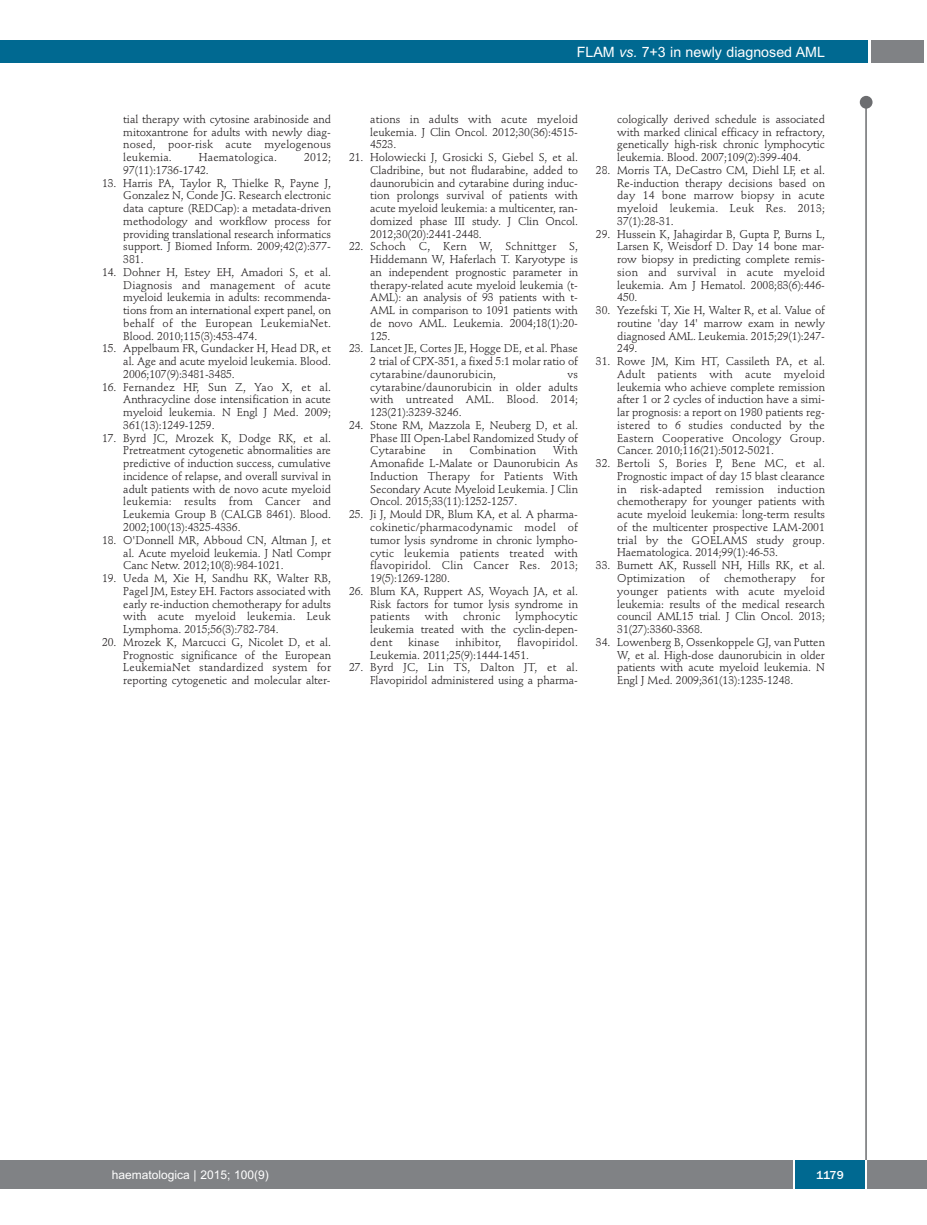
<style>
.page{position:relative;width:927px;height:1225px;background:#fff}
.page>*{position:absolute;margin:0;border:0;box-sizing:border-box;transform-origin:0 0}
.t1{font:14.25px "Arial";color:#fff}
.t2{font:12px "Arial";color:#fff}
.t3{font:500 12px "Franklin Gothic";color:#fff}
.t4{font:11.25px/12.8px "Stempel Schneidler";letter-spacing:-.005em;color:#231f20;text-align:justify}
.t5{font:11.25px "Stempel Schneidler";letter-spacing:.015em;color:#231f20}
.s1{font-style:italic}
</style>
<div class="page">
<div style="left:860px;top:96px;width:12px;height:13px;background:#6c6d70;border-radius:50%"></div>
<hr style="left:865px;top:98px;width:2px;height:1062px;background:#6c6d70">
<div style="left:871px;top:40px;width:52px;height:22px;background:#808285"></div>
<div style="left:18px;top:40px;width:849px;height:22px;background:#006991"></div>
<div style="left:17px;top:1160px;width:910px;height:28px;background:#808285"></div>
<div style="left:795px;top:1160px;width:70px;height:28px;background:#006991"></div>
<hr style="left:793px;top:1160px;width:2px;height:28px;background:#fff">
<hr style="left:865px;top:1160px;width:2px;height:28px;background:#fff">
<div style="left:0;top:40px;width:19px;height:22px;background:#006991"></div>
<div style="left:0;top:1160px;width:18px;height:28px;background:#808285"></div>
<p class="t1" style="left:577px;top:44px;width:250px">FLAM <span class="s1">vs.</span> 7+3 in newly diagnosed AML</p>
<p class="t4" style="left:123px;top:114px;width:209px">tial therapy with cytosine arabinoside and mitoxantrone for adults with newly diag&shy;nosed, poor-risk acute myelogenous leukemia.</p>
<p class="t5" style="left:199px;top:153px;width:80px">Haematologica.</p>
<p class="t4" style="left:304px;top:152px;width:28px">2012;</p>
<p class="t4" style="left:123px;top:165px;width:87px">97(11):1736-1742.</p>
<p class="t4" style="left:123px;top:177px;width:209px;text-indent:-21px">13. Harris PA, Taylor R, Thielke R, Payne J, Gonzalez N, Conde JG. Research electronic data capture (REDCap): a metadata-driven methodology and workflow process for providing translational research informatics support. J Biomed Inform. 2009;42(2):377- 381.</p>
<p class="t4" style="left:123px;top:267px;width:209px;text-indent:-21px">14. Dohner H, Estey EH, Amadori S, et al.<br>Diagnosis and management of acute myeloid leukemia in adults: recommenda&shy;tions from an international expert panel, on behalf of the European LeukemiaNet.<br>Blood. 2010;115(3):453-474.</p>
<p class="t4" style="left:123px;top:343px;width:209px;text-indent:-21px">15. Appelbaum FR, Gundacker H, Head DR, et al. Age and acute myeloid leukemia. Blood.<br>2006;107(9):3481-3485.</p>
<p class="t4" style="left:123px;top:381px;width:209px;text-indent:-21px">16. Fernandez HF, Sun Z, Yao X, et al.<br>Anthracycline dose intensification in acute myeloid leukemia. N Engl J Med. 2009; 361(13):1249-1259.</p>
<p class="t4" style="left:123px;top:432px;width:209px;text-indent:-21px">17. Byrd JC, Mrozek K, Dodge RK, et al.<br>Pretreatment cytogenetic abnormalities are predictive of induction success, cumulative incidence of relapse, and overall survival in adult patients with de novo acute myeloid leukemia: results from Cancer and Leukemia Group B (CALGB 8461). Blood.<br>2002;100(13):4325-4336.</p>
<p class="t4" style="left:123px;top:534px;width:209px;text-indent:-21px">18. O'Donnell MR, Abboud CN, Altman J, et al. Acute myeloid leukemia. J Natl Compr Canc Netw. 2012;10(8):984-1021.</p>
<p class="t4" style="left:123px;top:573px;width:209px;text-indent:-21px">19. Ueda M, Xie H, Sandhu RK, Walter RB, Pagel JM, Estey EH. Factors associated with early re-induction chemotherapy for adults with acute myeloid leukemia. Leuk Lymphoma. 2015;56(3):782-784.</p>
<p class="t4" style="left:123px;top:636px;width:209px;text-indent:-21px">20. Mrozek K, Marcucci G, Nicolet D, et al.<br>Prognostic significance of the European LeukemiaNet standardized system for reporting cytogenetic and molecular alter-</p>
<p class="t4" style="left:370px;top:114px;width:209px">ations in adults with acute myeloid leukemia. J Clin Oncol. 2012;30(36):4515- 4523.</p>
<p class="t4" style="left:370px;top:152px;width:209px;text-indent:-21px">21. Holowiecki J, Grosicki S, Giebel S, et al.<br>Cladribine, but not fludarabine, added to daunorubicin and cytarabine during induc&shy;tion prolongs survival of patients with acute myeloid leukemia: a multicenter, ran&shy;domized phase III study. J Clin Oncol.<br>2012;30(20):2441-2448.</p>
<p class="t4" style="left:370px;top:241px;width:209px;text-indent:-21px">22. Schoch C, Kern W, Schnittger S, Hiddemann W, Haferlach T. Karyotype is an independent prognostic parameter in therapy-related acute myeloid leukemia (t-AML): an analysis of 93 patients with t-AML in comparison to 1091 patients with de novo AML. Leukemia. 2004;18(1):20- 125.</p>
<p class="t4" style="left:370px;top:343px;width:209px;text-indent:-21px">23. Lancet JE, Cortes JE, Hogge DE, et al. Phase 2 trial of CPX-351, a fixed 5:1 molar ratio of cytarabine/daunorubicin,</p>
<p class="t4" style="left:370px;top:369px;width:209px;text-indent:197px">vs cytarabine/daunorubicin in older adults with untreated AML. Blood. 2014; 123(21):3239-3246.</p>
<p class="t4" style="left:370px;top:420px;width:209px;text-indent:-21px">24. Stone RM, Mazzola E, Neuberg D, et al.<br>Phase III Open-Label Randomized Study of Cytarabine</p>
<p class="t4" style="left:370px;top:445px;width:209px;text-indent:183px">With Amonafide L-Malate or Daunorubicin As Induction Therapy for Patients With Secondary Acute Myeloid Leukemia. J Clin Oncol. 2015;33(11):1252-1257.</p>
<p class="t4" style="left:370px;top:509px;width:209px;text-indent:-21px">25. Ji J, Mould DR, Blum KA, et al. A pharma&shy;cokinetic/pharmacodynamic model of tumor lysis syndrome in chronic lympho&shy;cytic leukemia patients treated with flavopiridol. Clin Cancer Res. 2013; 19(5):1269-1280.</p>
<p class="t4" style="left:370px;top:585px;width:209px;text-indent:-21px">26. Blum KA, Ruppert AS, Woyach JA, et al.<br>Risk factors for tumor lysis syndrome in patients</p>
<p class="t4" style="left:443px;top:445px;width:11px">in</p>
<p class="t5" style="left:470px;top:446px;width:68px">Combination</p>
<p class="t4" style="left:370px;top:611px;width:209px;text-indent:145px">lymphocytic leukemia treated with the cyclin-depen&shy;dent</p>
<p class="t4" style="left:425px;top:611px;width:25px">with</p>
<p class="t5" style="left:463px;top:612px;width:39px">chronic</p>
<p class="t4" style="left:370px;top:636px;width:209px;text-indent:147px">flavopiridol.<br>Leukemia. 2011;25(9):1444-1451.</p>
<p class="t4" style="left:349px;top:662px;width:230px;text-align:right">27. Byrd JC, Lin TS, Dalton JT, et al.<br>Flavopiridol administered using a pharma-</p>
<p class="t4" style="left:408px;top:636px;width:33px">kinase</p>
<p class="t5" style="left:455px;top:637px;width:48px">inhibitor,</p>
<p class="t4" style="left:617px;top:114px;width:209px">cologically derived schedule is associated with marked clinical efficacy in refractory, genetically high-risk chronic lymphocytic leukemia. Blood. 2007;109(2):399-404.</p>
<p class="t4" style="left:617px;top:165px;width:209px;text-indent:-21px">28. Morris TA, DeCastro CM, Diehl LF, et al.<br>Re-induction therapy decisions based on day 14 bone marrow biopsy in acute myeloid leukemia. Leuk Res. 2013; 37(1):28-31.</p>
<p class="t4" style="left:617px;top:228px;width:209px;text-indent:-21px">29. Hussein K, Jahagirdar B, Gupta P, Burns L, Larsen K, Weisdorf D. Day 14 bone mar&shy;row biopsy in predicting complete remis&shy;sion and survival in acute myeloid leukemia. Am J Hematol. 2008;83(6):446- 450.</p>
<p class="t4" style="left:617px;top:305px;width:209px;text-indent:-21px">30. Yezefski T, Xie H, Walter R, et al. Value of routine 'day 14' marrow exam in newly diagnosed AML. Leukemia. 2015;29(1):247- 249.</p>
<p class="t4" style="left:617px;top:356px;width:209px;text-indent:-21px">31. Rowe JM, Kim HT, Cassileth PA, et al.<br>Adult patients with acute myeloid leukemia who achieve complete remission after 1 or 2 cycles of induction have a simi&shy;lar prognosis: a report on 1980 patients reg&shy;istered to 6 studies conducted by the Eastern Cooperative Oncology Group.<br>Cancer. 2010;116(21):5012-5021.</p>
<p class="t4" style="left:617px;top:458px;width:209px;text-indent:-21px">32. Bertoli S, Bories P, Bene MC, et al.<br>Prognostic impact of day 15 blast clearance in risk-adapted remission induction chemotherapy for younger patients with acute myeloid leukemia: long-term results of the multicenter prospective LAM-2001 trial by the GOELAMS study group.<br>Haematologica. 2014;99(1):46-53.</p>
<p class="t4" style="left:617px;top:560px;width:209px;text-indent:-21px">33. Burnett AK, Russell NH, Hills RK, et al.<br>Optimization</p>
<p class="t4" style="left:617px;top:573px;width:209px;text-indent:193px">for younger patients with acute myeloid leukemia: results of the medical research council AML15 trial. J Clin Oncol. 2013; 31(27):3360-3368.</p>
<p class="t4" style="left:617px;top:636px;width:209px;text-indent:-21px">34. Lowenberg B, Ossenkoppele GJ, van Putten W, et al. High-dose daunorubicin in older patients with acute myeloid leukemia. N Engl J Med. 2009;361(13):1235-1248.</p>
<p class="t4" style="left:699px;top:573px;width:12px">of</p>
<p class="t5" style="left:724px;top:573px;width:74px">chemotherapy</p>
<p class="t2" style="left:112px;top:1167px;width:158px">haematologica | 2015; 100(9)</p>
<p class="t3" style="left:816px;top:1167px;width:29px">1179</p>
</div>
